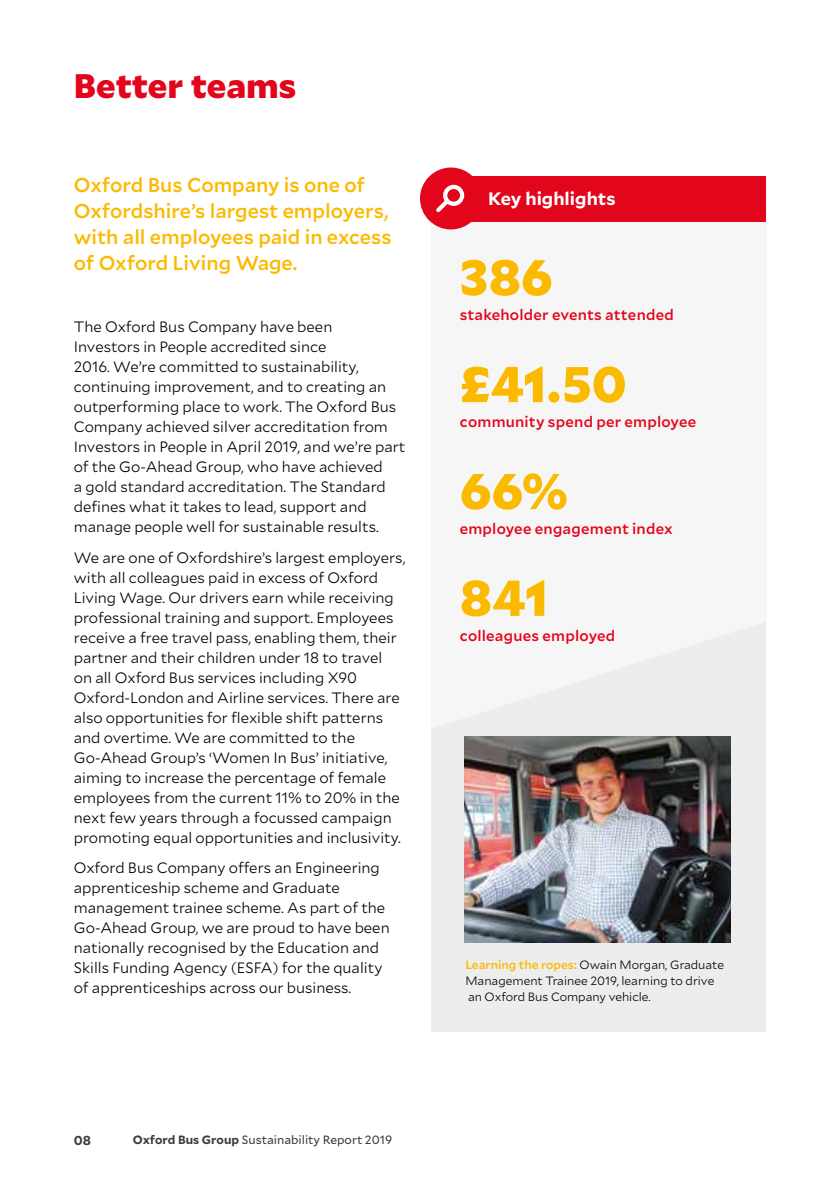
<style>
.page{position:relative;width:840px;height:1191px;background:#fff}
.page>*{position:absolute;margin:0;border:0;box-sizing:border-box;transform-origin:0 0}
.t1{font:900 50px "Mallory";color:#fbba00}
.t2{font:900 34px "Mallory";color:#e3051b}
.t3{font:500 20px/26px "Mallory";color:#fbba00}
.t4{font:700 18px "Mallory";color:#fff}
.t5{font:300 15px/20px "Mallory";color:#000}
.t6{font:500 15px "Mallory";letter-spacing:.015em;color:#e3051b}
.t7{font:700 13px "Mallory";color:#3c3c3b}
.t8{font:300 12px/16px "Mallory";color:#000}
.t9{font:12px "Mallory";color:#3c3c3b}
.s1{font-weight:700}
.s2{font-weight:500;color:#fbba00}
</style>
<div class="page">
<div style="left:431px;top:177px;width:334px;height:855px;background:#f6f6f6"></div>
<div style="left:431px;top:176px;width:334px;height:45px;background:#e3051b"></div>
<img style="left:464px;top:736px;width:266px;height:207px">
<div style="left:420px;top:167px;width:61px;height:62px;background:#e3051b;border-radius:50%"></div>
<svg style="left:436px;top:198px;width:15px;height:15px"></svg>
<div style="left:443px;top:185px;width:21px;height:21px;border:4px solid #fff;border-radius:50%"></div>
<h2 class="t2" style="left:74px;top:59px;width:224px">Better teams</h2>
<h3 class="t3" style="left:74px;top:171px;width:319px">Oxford Bus Company is one of<br>Oxfordshire’s largest employers, with all employees paid in excess of Oxford Living Wage.</h3>
<p class="t5" style="left:74px;top:316px;width:333px">The Oxford Bus Company have been<br>Investors in People accredited since<br>2016. We’re committed to sustainability, continuing improvement, and to creating an outperforming place to work. The Oxford Bus Company achieved silver accreditation from Investors in People in April 2019, and we’re part of the Go-Ahead Group, who have achieved<br>a gold standard accreditation. The Standard defines what it takes to lead, support and manage people well for sustainable results.</p>
<p class="t5" style="left:74px;top:547px;width:333px">We are one of Oxfordshire’s largest employers, with all colleagues paid in excess of Oxford Living Wage. Our drivers earn while receiving professional training and support. Employees receive a free travel pass, enabling them, their partner and their children under 18 to travel<br>on all Oxford Bus services including X90<br>Oxford-London and Airline services. There are also opportunities for flexible shift patterns and overtime. We are committed to the Go-Ahead Group’s ‘Women In Bus’ initiative, aiming to increase the percentage of female employees from the current 11% to 20% in the next few years through a focussed campaign promoting equal opportunities and inclusivity.</p>
<p class="t5" style="left:74px;top:857px;width:317px">Oxford Bus Company offers an Engineering apprenticeship scheme and Graduate management trainee scheme. As part of the Go-Ahead Group, we are proud to have been nationally recognised by the Education and Skills Funding Agency (ESFA) for the quality of apprenticeships across our business.</p>
<p class="t7" style="left:74px;top:1130px;width:19px">08</p>
<p class="t9" style="left:133px;top:1131px;width:261px"><span class="s1">Oxford Bus Group</span> Sustainability Report 2019</p>
<p class="t4" style="left:488px;top:185px;width:129px">Key highlights</p>
<h1 class="t1" style="left:459px;top:238px;width:94px">386</h1>
<p class="t6" style="left:459px;top:304px;width:216px">stakeholder events attended</p>
<h1 class="t1" style="left:459px;top:345px;width:168px">£41.50</h1>
<p class="t6" style="left:459px;top:411px;width:238px">community spend per employee</p>
<h1 class="t1" style="left:459px;top:452px;width:109px">66%</h1>
<p class="t6" style="left:459px;top:517px;width:214px">employee engagement index</p>
<h1 class="t1" style="left:459px;top:559px;width:90px">841</h1>
<p class="t6" style="left:459px;top:624px;width:157px">colleagues employed</p>
<p class="t8" style="left:465px;top:956px;width:260px"><span class="s2">Learning the ropes:</span> Owain Morgan, Graduate<br>Management Trainee 2019, learning to drive an Oxford Bus Company vehicle.</p>
</div>
